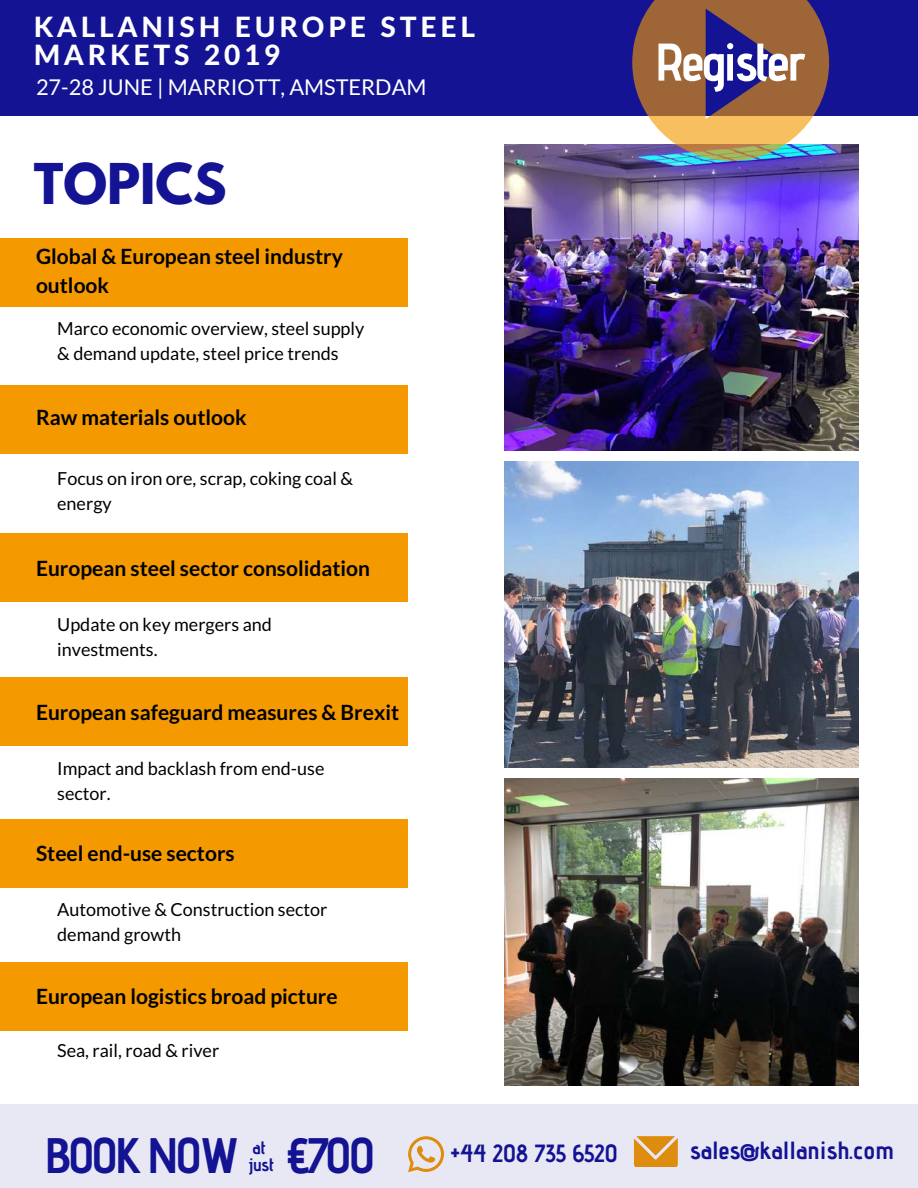
<style>
.page{position:relative;width:918px;height:1188px;background:#fff}
.page>*{position:absolute;margin:0;border:0;box-sizing:border-box;transform-origin:0 0}
.t1{font:700 52.95px "Advent Pro";letter-spacing:-.05em;color:#fff}
.t2{font:700 49.8px "Advent Pro";letter-spacing:-.08em;color:#131393}
.t3{font:700 49.8px "League Spartan";color:#131393}
.t4{font:800 28.05px/28.2px "Lato Latin";letter-spacing:.14em;color:#fff}
.t5{font:700 24.9px "Advent Pro";color:#131393}
.t6{font:21.75px "Lato";color:#fff}
.t7{font:700 21px/29.2px "Lato";color:#000}
.t8{font:18px/24.8px "Lato";color:#000}
.t9{font:700 18px "Advent Pro";color:#131393}
</style>
<div class="page">
<img style="left:504px;top:144px;width:355px;height:306px">
<img style="left:504px;top:462px;width:355px;height:306px">
<img style="left:504px;top:779px;width:355px;height:307px">
<div style="left:0;top:0;width:918px;height:116px;background:#131393"></div>
<svg style="left:632px;top:0;width:197px;height:161px"></svg>
<div style="left:0;top:238px;width:408px;height:69px;background:#f49900"></div>
<div style="left:0;top:385px;width:408px;height:69px;background:#f49900"></div>
<div style="left:0;top:534px;width:408px;height:68px;background:#f49900"></div>
<div style="left:0;top:678px;width:408px;height:68px;background:#f49900"></div>
<div style="left:0;top:819px;width:408px;height:69px;background:#f49900"></div>
<div style="left:0;top:962px;width:408px;height:69px;background:#f49900"></div>
<div style="left:0;top:1104px;width:918px;height:84px;background:#e8e8f4"></div>
<h3 class="t4" style="left:34px;top:12px;width:443px">KALLANISH EUROPE STEEL<br>MARKETS 2019</h3>
<p class="t6" style="left:36px;top:73px;width:392px">27-28 JUNE | MARRIOTT, AMSTERDAM</p>
<h2 class="t3" style="left:34px;top:160px;width:194px">TOPICS</h2>
<p class="t7" style="left:36px;top:241px;width:309px">Global &amp; European steel industry outlook</p>
<p class="t8" style="left:57px;top:316px;width:309px">Marco economic overview, steel supply &amp; demand update, steel price trends</p>
<p class="t7" style="left:36px;top:402px;width:212px">Raw materials outlook</p>
<p class="t8" style="left:57px;top:466px;width:297px">Focus on iron ore, scrap, coking coal &amp; energy</p>
<p class="t7" style="left:36px;top:553px;width:336px">European steel sector consolidation</p>
<p class="t8" style="left:57px;top:611px;width:216px">Update on key mergers and investments.</p>
<p class="t7" style="left:36px;top:697px;width:365px">European safeguard measures &amp; Brexit</p>
<p class="t8" style="left:57px;top:755px;width:269px">Impact and backlash from end-use sector.</p>
<p class="t7" style="left:36px;top:838px;width:200px">Steel end-use sectors</p>
<p class="t8" style="left:57px;top:897px;width:272px">Automotive &amp; Construction sector demand growth</p>
<p class="t7" style="left:36px;top:982px;width:303px">European logistics broad picture</p>
<p class="t8" style="left:57px;top:1038px;width:164px">Sea, rail, road &amp; river</p>
<h1 class="t1" style="left:654px;top:30px;width:154px">Register</h1>
<h2 class="t2" style="left:44px;top:1125px;width:333px">BOOK NOW €700</h2>
<p class="t9" style="left:253px;top:1136px;width:15px">at</p>
<h3 class="t5" style="left:451px;top:1138px;width:169px">+44 208 735 6520</h3>
<h3 class="t5" style="left:690px;top:1135px;width:205px">sales@kallanish.com</h3>
<p class="t9" style="left:249px;top:1153px;width:26px">just</p>
</div>
